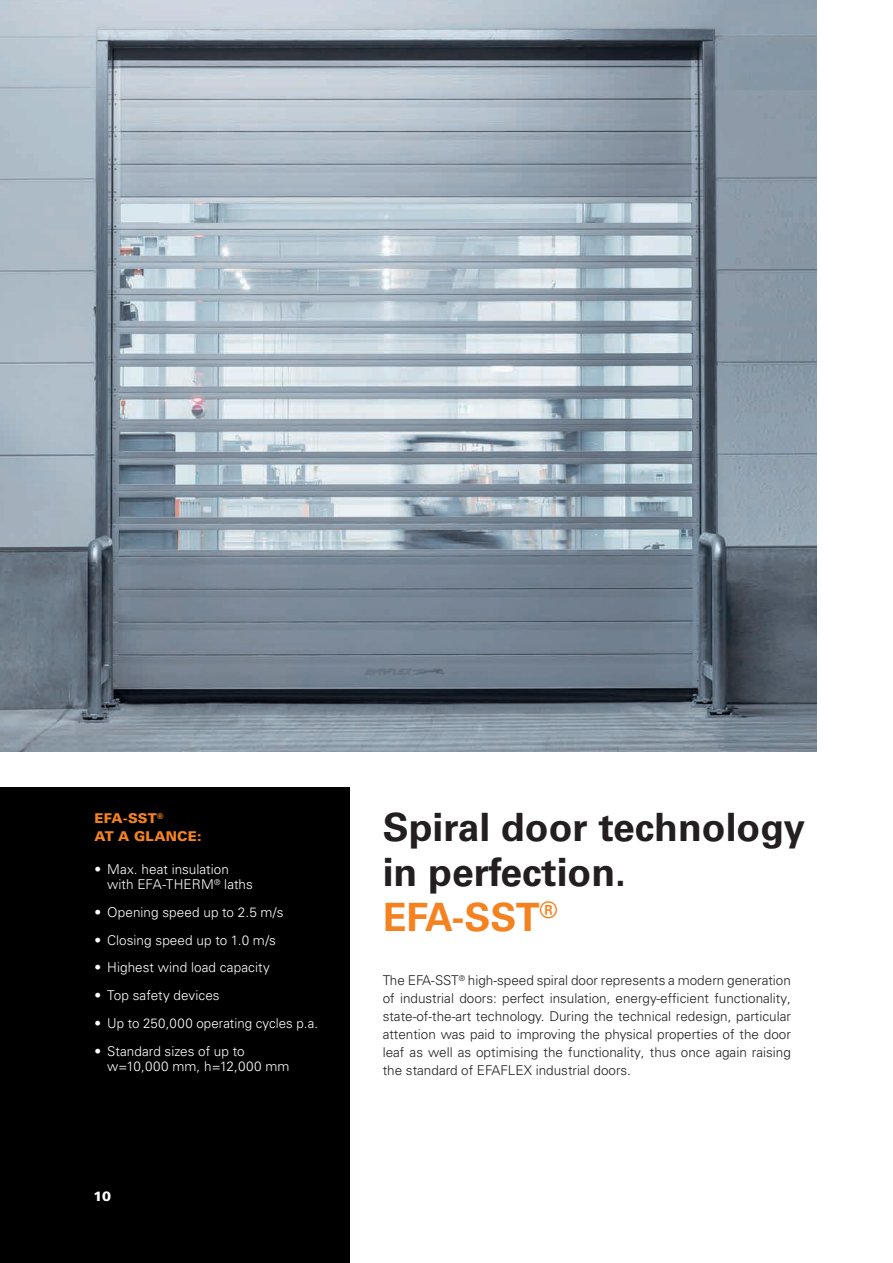
<style>
.page{position:relative;width:893px;height:1263px;background:#fff}
.page>*{position:absolute;margin:0;border:0;box-sizing:border-box;transform-origin:0 0}
.t1{font:700 39px/45px "Univers LT Pro 65";color:#231f20}
.t2{font:300 13.5px/18px "Univers LT Pro 45";color:#231f20;text-align:justify}
.t3{font:300 13.5px/15px "Univers LT Pro 45";letter-spacing:.005em;color:#fff}
.t4{font:900 13.5px/18px "Univers LT Pro 75";letter-spacing:.015em;color:#f58220}
.t5{font:900 13.5px "Univers LT Pro 75";color:#fff}
.s1{color:#f58220}
</style>
<div class="page">
<div style="left:0;top:787px;width:349px;height:476px;background:#000"></div>
<img style="left:0;top:0;width:816px;height:751px">
<p class="t4" style="left:94px;top:809px;width:109px">EFA-SST<sup>®<br></sup>AT A GLANCE:</p>
<p class="t3" style="left:107px;top:862px;width:147px;text-indent:-13px">• Max. heat insulation with EFA-THERM<sup>®</sup> laths</p>
<p class="t3" style="left:94px;top:904px;width:191px">• Opening speed up to 2.5 m/s</p>
<p class="t3" style="left:94px;top:932px;width:183px">• Closing speed up to 1.0 m/s</p>
<p class="t3" style="left:94px;top:960px;width:177px">• Highest wind load capacity</p>
<p class="t3" style="left:94px;top:988px;width:127px">• Top safety devices</p>
<p class="t3" style="left:94px;top:1016px;width:225px">• Up to 250,000 operating cycles p.a.</p>
<p class="t3" style="left:107px;top:1043px;width:184px;text-indent:-13px">• Standard sizes of up to w=10,000 mm, h=12,000 mm</p>
<p class="t5" style="left:94px;top:1188px;width:19px">10</p>
<h1 class="t1" style="left:383px;top:805px;width:424px">Spiral door technology in perfection.<br><span class="s1">EFA-SST</span><sup>®</sup></h1>
<p class="t2" style="left:383px;top:971px;width:410px">The EFA-SST<sup>®</sup> high-speed spiral door represents a modern generation of industrial doors: perfect insulation, energy-efficient functionality, state-of-the-art technology. During the technical redesign, particular attention was paid to improving the physical properties of the door leaf as well as optimising the functionality, thus once again raising the standard of EFAFLEX industrial doors.</p>
</div>
